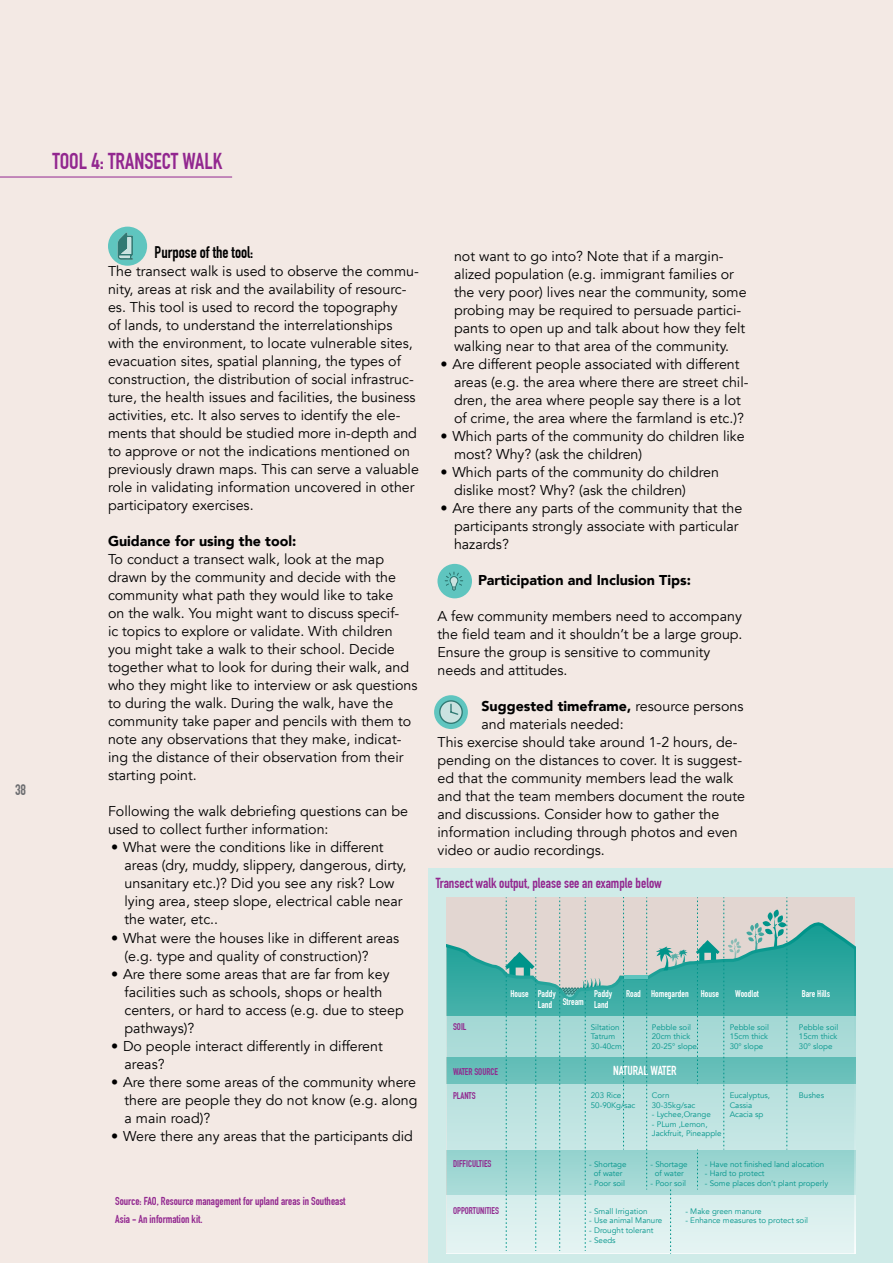
<style>
.page{position:relative;width:893px;height:1263px;background:#f3e9e4}
.page>*{position:absolute;margin:0;border:0;box-sizing:border-box;transform-origin:0 0}
.t1{font:700 22.5px "DIN Condensed";color:#92278f}
.t2{font:700 16.5px "DIN Condensed";color:#000}
.t3{font:700 15px "DIN Condensed";color:#6d6e71}
.t4{font:14.25px/18px "Avenir";color:#000}
.t5{font:900 14.25px "Avenir";color:#000}
.t6{font:700 14.25px "DIN Condensed";color:#92278f}
.t7{font:700 12.75px "DIN Condensed";color:#fff}
.t8{font:700 11.25px/18px "DIN Condensed";color:#92278f}
.t9{font:700 9.6px/11.6px "DIN Condensed";color:#fff}
.t10{font:700 9.6px "DIN Condensed";color:#90278e}
.t11{font:7.95px/9.6px "Avenir";color:#00948a}
.s1{font-weight:400}
</style>
<div class="page">
<div style="left:428px;top:868px;width:465px;height:395px;background:#cfebe8"></div>
<hr style="left:0;top:177px;width:232px;height:1px;background:#92278f">
<div style="left:437px;top:564px;width:35px;height:34px;background:#5fc5bf;border-radius:50%"></div>
<svg style="left:445px;top:572px;width:18px;height:19px"></svg>
<div style="left:108px;top:227px;width:39px;height:39px;background:#5fc5bf;border-radius:50%"></div>
<svg style="left:118px;top:232px;width:15px;height:28px"></svg>
<div style="left:434px;top:695px;width:34px;height:34px;background:#5fc5bf;border-radius:50%"></div>
<div style="left:440px;top:701px;width:22px;height:22px;background:#cae2e0;border-radius:50%"></div>
<div style="left:439px;top:700px;width:24px;height:24px;border:1px solid #307973;border-radius:50%"></div>
<svg style="left:450px;top:703px;width:9px;height:12px"></svg>
<div style="left:446px;top:897px;width:409px;height:356px;background:#e2d6d1"></div>
<svg style="left:446px;top:920px;width:409px;height:275px"></svg>
<svg style="left:656px;top:946px;width:31px;height:24px"></svg>
<div style="left:446px;top:1016px;width:409px;height:41px;background:#a9dad7"></div>
<div style="left:446px;top:1084px;width:409px;height:65px;background:#bfe4e1"></div>
<div style="left:446px;top:1195px;width:409px;height:58px;background:#ddf0ef"></div>
<svg style="left:505px;top:897px;width:31px;height:354px"></svg>
<svg style="left:542px;top:897px;width:65px;height:354px"></svg>
<svg style="left:623px;top:897px;width:1px;height:253px"></svg>
<svg style="left:646px;top:897px;width:1px;height:293px"></svg>
<svg style="left:696px;top:897px;width:92px;height:293px"></svg>
<hr style="left:623px;top:976px;width:24px;height:3px;background:#5ec4be">
<svg style="left:670px;top:1189px;width:1px;height:62px"></svg>
<h1 class="t1" style="left:52px;top:148px;width:171px">TOOL 4: TRANSECT WALK</h1>
<p class="t3" style="left:15px;top:781px;width:13px">38</p>
<p class="t2" style="left:155px;top:243px;width:100px">Purpose of the tool:</p>
<p class="t4" style="left:108px;top:263px;width:312px">The transect walk is used to observe the commu&shy;nity, areas at risk and the availability of resourc&shy;es. This tool is used to record the topography<br>of lands, to understand the interrelationships with the environment, to locate vulnerable sites, evacuation sites, spatial planning, the types of construction, the distribution of social infrastruc&shy;ture, the health issues and facilities, the business activities, etc. It also serves to identify the ele&shy;ments that should be studied more in-depth and to approve or not the indications mentioned on previously drawn maps. This can serve a valuable role in validating information uncovered in other participatory exercises.</p>
<p class="t5" style="left:108px;top:529px;width:190px">Guidance for using the tool:</p>
<p class="t4" style="left:108px;top:551px;width:311px">To conduct a transect walk, look at the map drawn by the community and decide with the community what path they would like to take<br>on the walk. You might want to discuss specif-<br>ic topics to explore or validate. With children you might take a walk to their school. Decide together what to look for during their walk, and who they might like to interview or ask questions to during the walk. During the walk, have the community take paper and pencils with them to note any observations that they make, indicat&shy;ing the distance of their observation from their starting point.</p>
<p class="t4" style="left:108px;top:803px;width:302px">Following the walk debriefing questions can be used to collect further information:</p>
<p class="t4" style="left:125px;top:839px;width:283px;text-indent:-13px">• What were the conditions like in different areas (dry, muddy, slippery, dangerous, dirty, unsanitary etc.)? Did you see any risk? Low lying area, steep slope, electrical cable near the water, etc..</p>
<p class="t4" style="left:125px;top:929px;width:276px;text-indent:-13px">• What were the houses like in different areas (e.g. type and quality of construction)?</p>
<p class="t4" style="left:125px;top:965px;width:281px;text-indent:-13px">• Are there some areas that are far from key facilities such as schools, shops or health centers, or hard to access (e.g. due to steep pathways)?</p>
<p class="t4" style="left:125px;top:1037px;width:260px;text-indent:-13px">• Do people interact differently in different areas?</p>
<p class="t4" style="left:125px;top:1073px;width:294px;text-align:justify;text-indent:-13px">• Are there some areas of the community where there are people they do not know (e.g. along a main road)?</p>
<p class="t4" style="left:111px;top:1127px;width:303px">• Were there any areas that the participants did</p>
<p class="t8" style="left:115px;top:1192px;width:232px">Source: FAO, Resource management for upland areas in Southeast<br>Asia - An information kit.</p>
<p class="t4" style="left:454px;top:247px;width:294px">not want to go into? Note that if a margin&shy;alized population (e.g. immigrant families or the very poor) lives near the community, some probing may be required to persuade partici&shy;pants to open up and talk about how they felt walking near to that area of the community.</p>
<p class="t4" style="left:454px;top:355px;width:296px;text-indent:-13px">• Are different people associated with different areas (e.g. the area where there are street chil&shy;dren, the area where people say there is a lot of crime, the area where the farmland is etc.)?</p>
<p class="t4" style="left:454px;top:427px;width:292px;text-indent:-13px">• Which parts of the community do children like most? Why? (ask the children)</p>
<p class="t4" style="left:454px;top:463px;width:267px;text-indent:-13px">• Which parts of the community do children dislike most? Why? (ask the children)</p>
<p class="t4" style="left:454px;top:500px;width:290px;text-indent:-13px">• Are there any parts of the community that the participants strongly associate with particular hazards?</p>
<p class="t5" style="left:478px;top:568px;width:214px">Participation and Inclusion Tips:</p>
<p class="t4" style="left:437px;top:608px;width:307px">A few community members need to accompany the field team and it shouldn’t be a large group.<br>Ensure the group is sensitive to community needs and attitudes.</p>
<p class="t5" style="left:481px;top:694px;width:264px">Suggested timeframe, <span class="s1">resource persons</span></p>
<p class="t4" style="left:481px;top:716px;width:144px">and materials needed:</p>
<p class="t4" style="left:437px;top:734px;width:302px">This exercise should take around 1-2 hours, de-</p>
<p class="t4" style="left:437px;top:752px;width:306px">pending on the distances to cover. It is suggest-</p>
<p class="t4" style="left:437px;top:770px;width:297px">ed that the community members lead the walk</p>
<p class="t4" style="left:437px;top:788px;width:309px">and that the team members document the route</p>
<p class="t4" style="left:437px;top:806px;width:283px">and discussions. Consider how to gather the</p>
<p class="t4" style="left:437px;top:824px;width:302px">information including through photos and even</p>
<p class="t4" style="left:437px;top:842px;width:169px">video or audio recordings.</p>
<p class="t6" style="left:436px;top:874px;width:227px">Transect walk output, please see an example below</p>
<p class="t10" style="left:453px;top:1021px;width:15px">SOIL</p>
<p class="t9" style="left:538px;top:987px;width:20px;text-indent:-27px">House Paddy<br>Land</p>
<p class="t9" style="left:563px;top:995px;width:23px">Stream</p>
<p class="t9" style="left:594px;top:987px;width:20px">Paddy<br>Land</p>
<p class="t9" style="left:626px;top:987px;width:94px">Road Homegarden House</p>
<p class="t9" style="left:735px;top:987px;width:25px">Woodlot</p>
<p class="t9" style="left:802px;top:987px;width:30px">Bare Hills</p>
<p class="t11" style="left:591px;top:1022px;width:33px">Siltation<br>Tatrum<br>30-40cm</p>
<p class="t11" style="left:652px;top:1022px;width:47px">Pebble soil<br>20cm thick<br>20-25° slope</p>
<p class="t11" style="left:730px;top:1022px;width:41px;text-align:justify">Pebble soil 15cm thick 30° slope</p>
<p class="t11" style="left:799px;top:1022px;width:41px;text-align:justify">Pebble soil 15cm thick 30° slope</p>
<p class="t10" style="left:453px;top:1066px;width:46px">WATER SOURCE</p>
<p class="t7" style="left:613px;top:1063px;width:65px">NATURAL WATER</p>
<p class="t10" style="left:453px;top:1090px;width:24px">PLANTS</p>
<p class="t11" style="left:652px;top:1091px;width:45px">Corn<br>30-35kg/sac</p>
<p class="t11" style="left:652px;top:1110px;width:60px">- Lychee,Orange</p>
<p class="t11" style="left:652px;top:1119px;width:71px">- PLum ,Lemon,<br>Jackfruit, Pineapple</p>
<p class="t11" style="left:591px;top:1091px;width:46px">203 Rice<br>50-90Kg/sac</p>
<p class="t11" style="left:730px;top:1091px;width:42px">Eucalyptus,<br>Cassia<br>Acacia sp</p>
<p class="t11" style="left:799px;top:1091px;width:27px">Bushes</p>
<p class="t10" style="left:453px;top:1158px;width:40px">DIFFICULTIES</p>
<p class="t10" style="left:453px;top:1205px;width:47px">OPPORTUNITIES</p>
<p class="t11" style="left:705px;top:1159px;width:121px">- Have not finished land alocation</p>
<p class="t11" style="left:705px;top:1169px;width:61px">- Hard to protect</p>
<p class="t11" style="left:705px;top:1178px;width:125px">- Some places don’t plant properly</p>
<p class="t11" style="left:589px;top:1159px;width:39px;text-align:center">- Shortage of water</p>
<p class="t11" style="left:589px;top:1178px;width:37px">- Poor soil</p>
<p class="t11" style="left:589px;top:1206px;width:60px">- Small Irrigation</p>
<p class="t11" style="left:589px;top:1216px;width:75px">- Use animal Manure</p>
<p class="t11" style="left:589px;top:1226px;width:66px">- Drought tolerant</p>
<p class="t11" style="left:589px;top:1235px;width:28px">- Seeds</p>
<p class="t11" style="left:650px;top:1159px;width:39px;text-align:center">- Shortage of water</p>
<p class="t11" style="left:650px;top:1178px;width:37px">- Poor soil</p>
<p class="t11" style="left:685px;top:1206px;width:78px">- Make green manure</p>
<p class="t11" style="left:685px;top:1216px;width:124px">- Enhance measures to protect soil</p>
</div>
